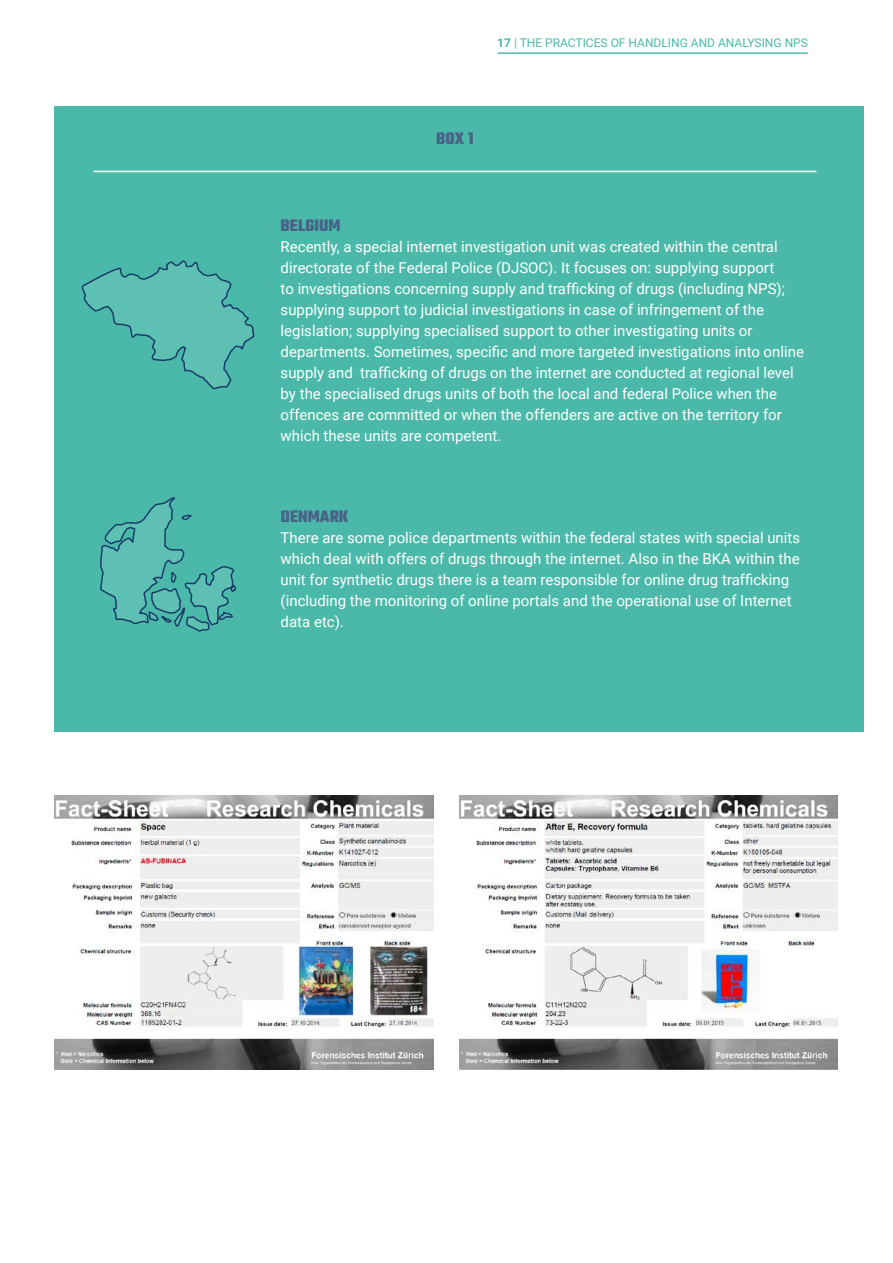
<style>
.page{position:relative;width:893px;height:1263px;background:#fff}
.page>*{position:absolute;margin:0;border:0;box-sizing:border-box;transform-origin:0 0}
.t1{font:700 18px "Teko";color:#476388}
.t2{font:15px/21px "Roboto";color:#fff}
.t3{font:12px "Roboto";color:#4bb9a9}
.s1{font-weight:700}
</style>
<div class="page">
<hr style="left:498px;top:52px;width:310px;height:2px;background:#4bb9a9">
<div style="left:55px;top:106px;width:809px;height:625px;background:#4bb9a9"></div>
<hr style="left:94px;top:171px;width:722px;height:1px;background:#fff">
<svg style="left:81px;top:260px;width:174px;height:130px"></svg>
<svg style="left:100px;top:497px;width:137px;height:135px"></svg>
<img style="left:55px;top:795px;width:378px;height:275px">
<img style="left:459px;top:795px;width:379px;height:275px">
<p class="t3" style="left:497px;top:35px;width:312px"><span class="s1">17</span> | THE PRACTICES OF HANDLING AND ANALYSING NPS</p>
<p class="t1" style="left:436px;top:126px;width:39px">BOX 1</p>
<p class="t1" style="left:281px;top:214px;width:61px">BELGIUM</p>
<p class="t2" style="left:281px;top:236px;width:525px">Recently, a special internet investigation unit was created within the central directorate of the Federal Police (DJSOC). It focuses on: supplying support<br>to investigations concerning supply and trafficking of drugs (including NPS); supplying support to judicial investigations in case of infringement of the legislation; supplying specialised support to other investigating units or departments. Sometimes, specific and more targeted investigations into online supply and trafficking of drugs on the internet are conducted at regional level by the specialised drugs units of both the local and federal Police when the offences are committed or when the offenders are active on the territory for which these units are competent.</p>
<p class="t1" style="left:281px;top:505px;width:69px">DENMARK</p>
<p class="t2" style="left:281px;top:527px;width:521px">There are some police departments within the federal states with special units which deal with offers of drugs through the internet. Also in the BKA within the unit for synthetic drugs there is a team responsible for online drug trafficking (including the monitoring of online portals and the operational use of Internet data etc).</p>
</div>
